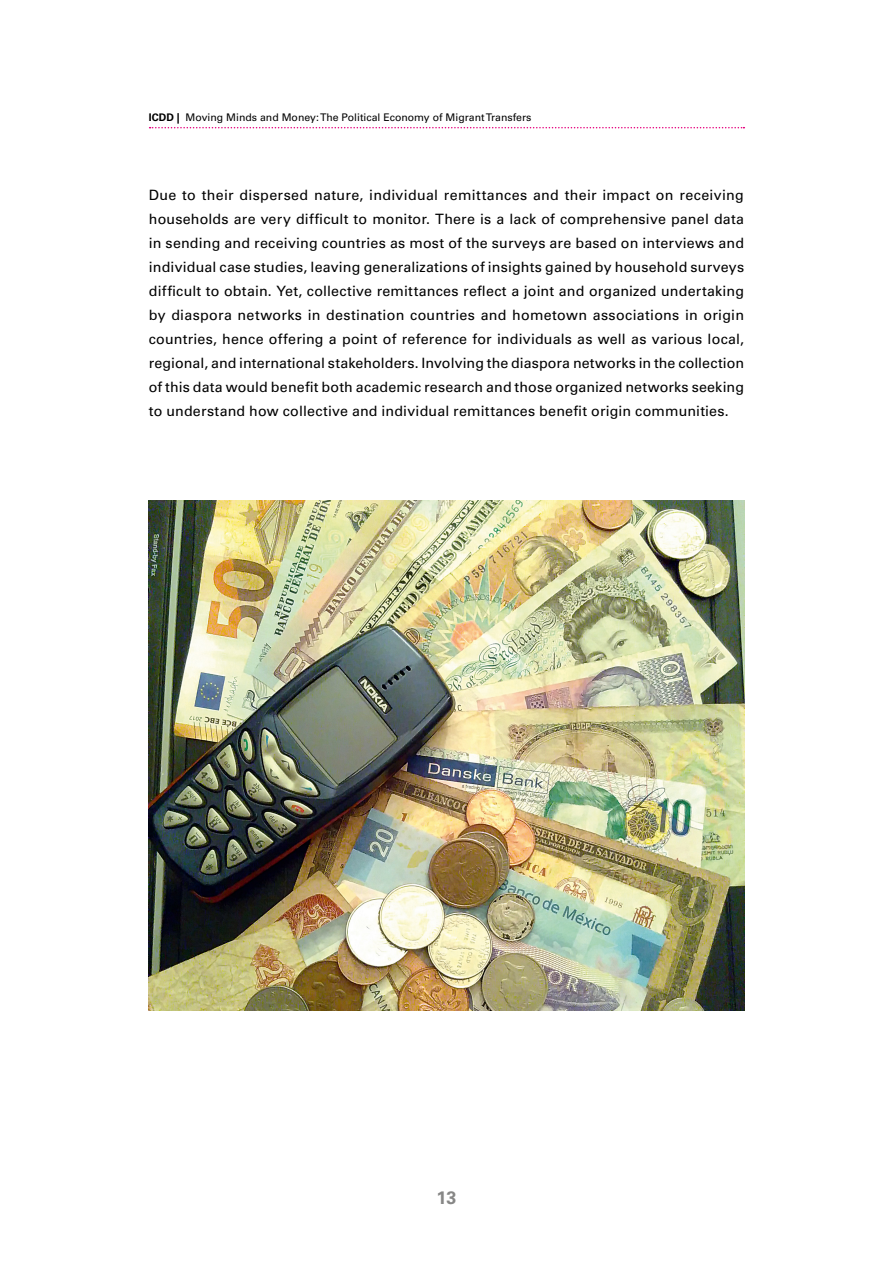
<style>
.page{position:relative;width:893px;height:1263px;background:#fff}
.page>*{position:absolute;margin:0;border:0;box-sizing:border-box;transform-origin:0 0}
.t1{font:700 18px "Univers LT";color:#878786}
.t2{font:14.25px/24px "Univers LT";letter-spacing:.01em;color:#000;text-align:justify}
.t3{font:10.5px "Univers LT";color:#000}
.s1{font-weight:700}
</style>
<div class="page">
<svg style="left:150px;top:127px;width:594px;height:1px"></svg>
<img style="left:149px;top:500px;width:595px;height:511px">
<p class="t3" style="left:149px;top:111px;width:384px"><span class="s1">ICDD |</span> Moving Minds and Money: The Political Economy of Migrant Transfers</p>
<p class="t2" style="left:149px;top:183px;width:597px">Due to their dispersed nature, individual remittances and their impact on receiving households are very difficult to monitor. There is a lack of comprehensive panel data in sending and receiving countries as most of the surveys are based on interviews and individual case studies, leaving generalizations of insights gained by household surveys difficult to obtain. Yet, collective remittances reflect a joint and organized undertaking by diaspora networks in destination countries and hometown associations in origin countries, hence offering a point of reference for individuals as well as various local, regional, and international stakeholders. Involving the diaspora networks in the collection of this data would benefit both academic research and those organized networks seeking to understand how collective and individual remittances benefit origin communities.</p>
<p class="t1" style="left:436px;top:1187px;width:22px">13</p>
</div>
